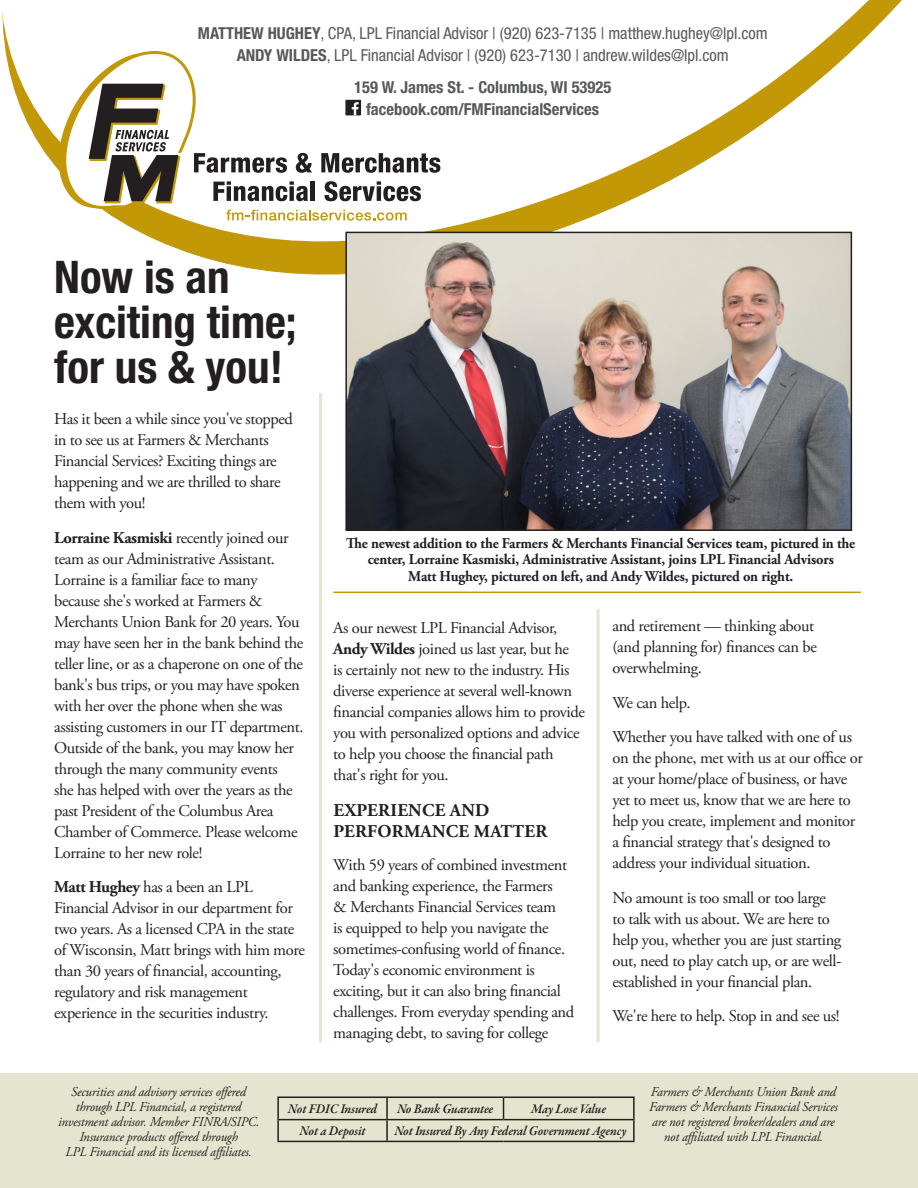
<style>
.page{position:relative;width:918px;height:1188px;background:#fff}
.page>*{position:absolute;margin:0;border:0;box-sizing:border-box;transform-origin:0 0}
.Headline{font:700 condensed 45px/45px "Helvetica Neue LT Std";color:#231f20}
.Subhead{font:700 18px/21px "Adobe Garamond Pro";letter-spacing:.015em;color:#231f20}
.Headline-2{font:16.5px/21px "Adobe Garamond Pro";letter-spacing:-.025em;color:#231f20}
.Headline-3{font:condensed 16.5px/22.5px "Helvetica Neue LT Std";color:#57585a;text-align:center}
.Headline-4{font:700 condensed 16.5px/22.5px "Helvetica Neue LT Std";color:#57585a;text-align:center}
.Body_Copy{font:700 15px/16.5px "Adobe Garamond Pro";letter-spacing:-.01em;color:#231f20;text-align:center;scale:.96 1}
.Body_Copy-2{font:italic 13.5px/15px "Adobe Garamond Pro";letter-spacing:-.01em;color:#231f20;text-align:center;scale:.96 1}
.Body_Copy-3{font:italic 600 13.5px "Garamond Premr Pro";letter-spacing:-.015em;color:#231f20;scale:.96 1}
.s1{font-weight:700}
</style>
<div class="page">
<svg style="left:192px;top:254px;width:661px;height:32px"></svg>
<div style="left:0;top:1074px;width:918px;height:114px;background:#e5e5cf"></div>
<hr style="left:319px;top:393px;width:3px;height:649px;background:#e5e5cf">
<hr style="left:597px;top:609px;width:3px;height:433px;background:#e5e5cf">
<hr style="left:277px;top:1096px;width:110px;height:2px;background:#231f20">
<hr style="left:277px;top:1098px;width:2px;height:21px;background:#231f20">
<hr style="left:387px;top:1096px;width:117px;height:2px;background:#231f20">
<hr style="left:386px;top:1098px;width:2px;height:21px;background:#231f20">
<hr style="left:504px;top:1096px;width:131px;height:2px;background:#231f20">
<svg style="left:503px;top:1098px;width:1px;height:21px"></svg>
<hr style="left:633px;top:1098px;width:2px;height:21px;background:#231f20">
<hr style="left:277px;top:1119px;width:110px;height:1px;background:#231f20">
<hr style="left:277px;top:1120px;width:2px;height:21px;background:#231f20">
<hr style="left:387px;top:1119px;width:117px;height:1px;background:#231f20">
<hr style="left:386px;top:1120px;width:2px;height:21px;background:#231f20">
<hr style="left:504px;top:1119px;width:131px;height:1px;background:#231f20">
<hr style="left:633px;top:1120px;width:2px;height:21px;background:#231f20">
<hr style="left:277px;top:1141px;width:110px;height:1px;background:#231f20">
<hr style="left:387px;top:1141px;width:117px;height:1px;background:#231f20">
<hr style="left:504px;top:1141px;width:131px;height:1px;background:#231f20">
<svg style="left:2px;top:0;width:900px;height:254px"></svg>
<svg style="left:59px;top:51px;width:381px;height:170px"></svg>
<hr style="left:333px;top:592px;width:528px;height:1px;background:#c29807">
<img style="left:348px;top:235px;width:501px;height:293px">
<div style="left:345px;top:232px;width:507px;height:299px;border:2px solid #231f20"></div>
<p class="Headline-3" style="left:198px;top:22px;width:571px"><span class="s1">MATTHEW HUGHEY</span>, CPA, LPL Financial Advisor | (920) 623-7135 | matthew.hughey@lpl.com<br><span class="s1">ANDY WILDES</span>, LPL Financial Advisor | (920) 623-7130 | andrew.wildes@lpl.com</p>
<p class="Headline-4" style="left:354px;top:75px;width:259px">159 W. James St. - Columbus, WI 53925 facebook.com/FMFinancialServices</p>
<p class="Headline" style="left:54px;top:254px;width:244px">Now is an exciting time; for us &amp; you!</p>
<p class="Headline-2" style="left:54px;top:409px;width:240px">Has it been a while since you've stopped in to see us at Farmers &amp; Merchants Financial Services? Exciting things are happening and we are thrilled to share them with you!</p>
<p class="Headline-2" style="left:54px;top:527px;width:251px"><span class="s1">Lorraine Kasmiski</span> recently joined our team as our Administrative Assistant.<br>Lorraine is a familiar face to many because she's worked at Farmers &amp; Merchants Union Bank for 20 years. You may have seen her in the bank behind the teller line, or as a chaperone on one of the bank's bus trips, or you may have spoken with her over the phone when she was assisting customers in our IT department.<br>Outside of the bank, you may know her through the many community events<br>she has helped with over the years as the past President of the Columbus Area Chamber of Commerce. Please welcome Lorraine to her new role!</p>
<p class="Headline-2" style="left:54px;top:877px;width:252px"><span class="s1">Matt Hughey</span> has a been an LPL Financial Advisor in our department for two years. As a licensed CPA in the state of Wisconsin, Matt brings with him more than 30 years of financial, accounting, regulatory and risk management experience in the securities industry.</p>
<p class="Body_Copy" style="left:346px;top:535px;width:532px">The newest addition to the Farmers &amp; Merchants Financial Services team, pictured in the center, Lorraine Kasmiski, Administrative Assistant, joins LPL Financial Advisors<br>Matt Hughey, pictured on left, and Andy Wildes, pictured on right.</p>
<p class="Headline-2" style="left:333px;top:617px;width:253px">As our newest LPL Financial Advisor, <span class="s1">Andy Wildes</span> joined us last year, but he<br>is certainly not new to the industry. His diverse experience at several well-known financial companies allows him to provide you with personalized options and advice to help you choose the financial path that's right for you.</p>
<p class="Subhead" style="left:333px;top:800px;width:215px">EXPERIENCE AND<br>PERFORMANCE MATTER</p>
<p class="Headline-2" style="left:333px;top:854px;width:242px">With 59 years of combined investment and banking experience, the Farmers<br>&amp; Merchants Financial Services team<br>is equipped to help you navigate the sometimes-confusing world of finance.<br>Today's economic environment is exciting, but it can also bring financial challenges. From everyday spending and managing debt, to saving for college</p>
<p class="Headline-2" style="left:612px;top:616px;width:206px">and retirement — thinking about (and planning for) finances can be overwhelming.</p>
<p class="Headline-2" style="left:612px;top:693px;width:80px">We can help.</p>
<p class="Headline-2" style="left:612px;top:727px;width:252px">Whether you have talked with one of us on the phone, met with us at our office or at your home/place of business, or have yet to meet us, know that we are here to help you create, implement and monitor a financial strategy that's designed to address your individual situation.</p>
<p class="Headline-2" style="left:612px;top:888px;width:230px">No amount is too small or too large to talk with us about. We are here to help you, whether you are just starting out, need to play catch up, or are well&shy;established in your financial plan.</p>
<p class="Headline-2" style="left:612px;top:1006px;width:228px">We're here to help. Stop in and see us!</p>
<p class="Body_Copy-2" style="left:58px;top:1084px;width:211px">Securities and advisory services offered through LPL Financial, a registered investment advisor. Member FINRA/SIPC.<br>Insurance products offered through<br>LPL Financial and its licensed affiliates.</p>
<p class="Body_Copy-3" style="left:288px;top:1100px;width:94px">Not FDIC Insured</p>
<p class="Body_Copy-3" style="left:397px;top:1100px;width:102px">No Bank Guarantee</p>
<p class="Body_Copy-3" style="left:531px;top:1100px;width:80px">May Lose Value</p>
<p class="Body_Copy-3" style="left:300px;top:1123px;width:70px">Not a Deposit</p>
<p class="Body_Copy-3" style="left:394px;top:1123px;width:243px">Not Insured By Any Federal Government Agency</p>
<p class="Body_Copy-2" style="left:649px;top:1085px;width:198px">Farmers &amp; Merchants Union Bank and Farmers &amp; Merchants Financial Services are not registered broker/dealers and are not affiliated with LPL Financial.</p>
</div>
